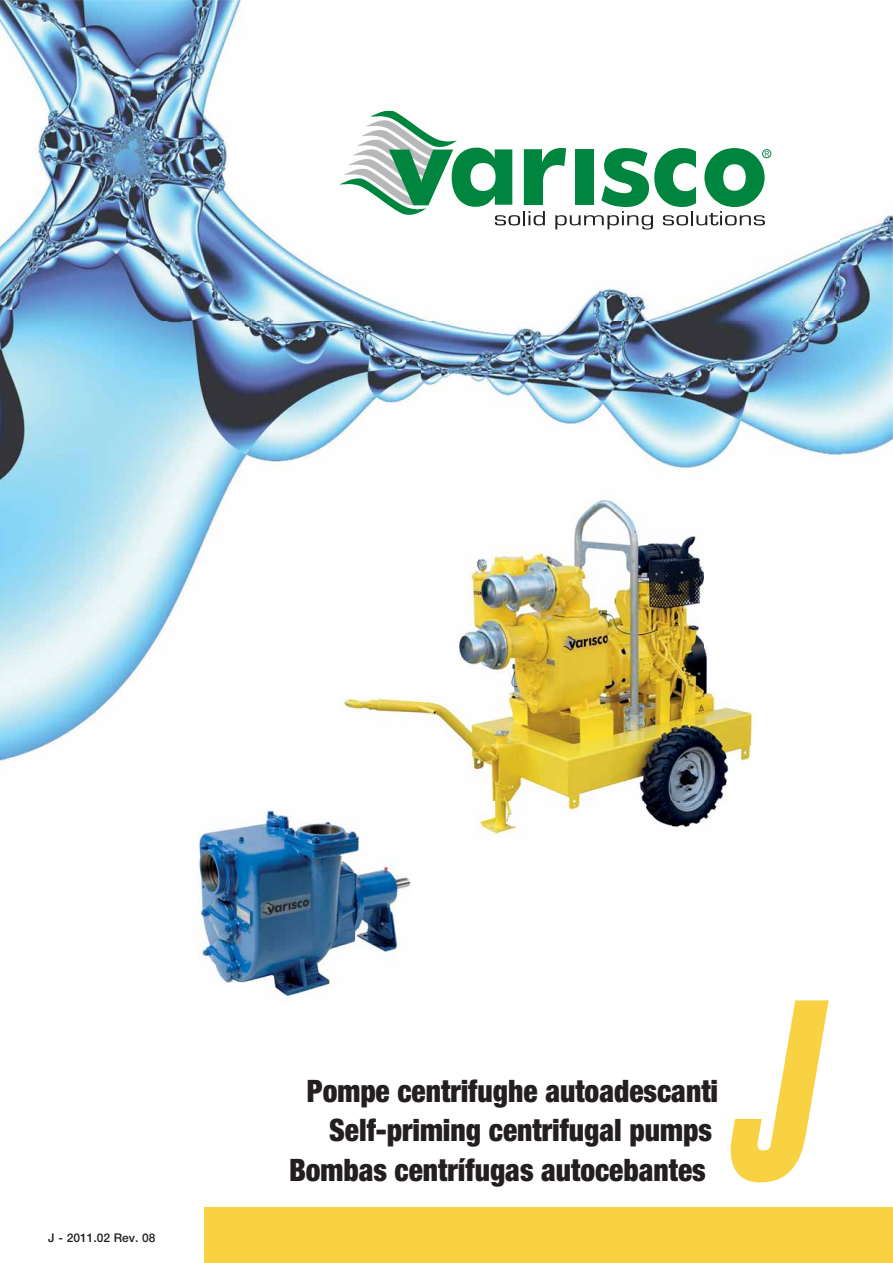
<style>
.page{position:relative;width:893px;height:1263px;background:#fff}
.page>*{position:absolute;margin:0;border:0;box-sizing:border-box;transform-origin:0 0}
.t1{font:italic 900 condensed 237px "Helvetica";color:#f8d243;scale:.8 1}
.t2{font:900 condensed 31.05px "Helvetica Neue";color:#231f20;scale:.95 1}
.t3{font:500 12px "Helvetica Neue";color:#231f20}
</style>
<div class="page">
<img style="left:0;top:0;width:840px;height:322px">
<img style="left:840px;top:215px;width:52px;height:245px">
<img style="left:0;top:322px;width:367px;height:322px">
<img style="left:367px;top:322px;width:474px;height:149px">
<img style="left:0;top:644px;width:155px;height:120px">
<div style="left:204px;top:1208px;width:688px;height:55px;background:#f8d243"></div>
<div style="left:762px;top:149px;width:9px;height:9px;border:1px solid #00853f;border-radius:50%"></div>
<svg style="left:339px;top:111px;width:430px;height:119px"></svg>
<img style="left:331px;top:479px;width:374px;height:322px">
<img style="left:705px;top:649px;width:49px;height:170px">
<img style="left:475px;top:801px;width:230px;height:35px">
<img style="left:198px;top:810px;width:213px;height:191px">
<img style="left:331px;top:799px;width:80px;height:56px">
<p class="t3" style="left:48px;top:1234px;width:109px">J - 2011.02 Rev. 08</p>
<p class="t2" style="left:307px;top:1080px;width:434px">Pompe centrifughe autoadescanti</p>
<p class="t2" style="left:329px;top:1119px;width:404px">Self-priming centrifugal pumps</p>
<p class="t2" style="left:289px;top:1159px;width:440px">Bombas centrífugas autocebantes</p>
<h1 class="t1" style="left:723px;top:1000px;width:107px">J</h1>
</div>
